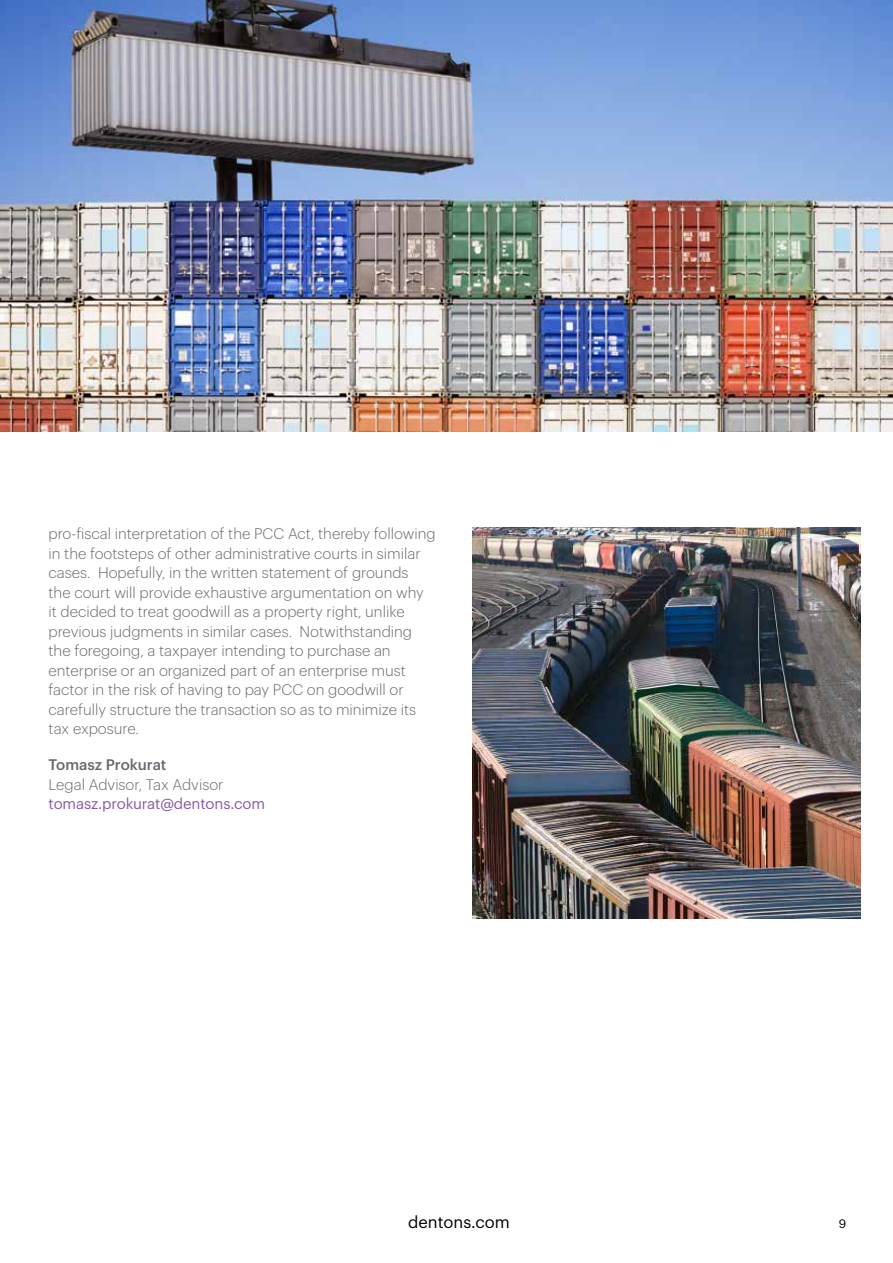
<style>
.page{position:relative;width:893px;height:1263px;background:#fff}
.page>*{position:absolute;margin:0;border:0;box-sizing:border-box;transform-origin:0 0}
.t1{font:16.5px "Dentons Sans";color:#000}
.t2{font:300 15px/19.5px "Dentons Sans";color:#65696e}
.t3{font:15px "Dentons Sans";letter-spacing:-.01em;color:#895ba5}
.t4{font:500 15px "Dentons Sans";color:#65696e}
.t5{font:12px "Dentons Sans";color:#000}
</style>
<div class="page">
<img style="left:0;top:0;width:893px;height:432px">
<img style="left:472px;top:527px;width:389px;height:391px">
<p class="t2" style="left:49px;top:523px;width:389px">pro-fiscal interpretation of the PCC Act, thereby following in the footsteps of other administrative courts in similar cases. Hopefully, in the written statement of grounds<br>the court will provide exhaustive argumentation on why it decided to treat goodwill as a property right, unlike previous judgments in similar cases. Notwithstanding the foregoing, a taxpayer intending to purchase an enterprise or an organized part of an enterprise must factor in the risk of having to pay PCC on goodwill or carefully structure the transaction so as to minimize its tax exposure.</p>
<p class="t4" style="left:49px;top:753px;width:119px">Tomasz Prokurat</p>
<p class="t2" style="left:49px;top:773px;width:176px">Legal Advisor, Tax Advisor</p>
<p class="t3" style="left:49px;top:793px;width:218px">tomasz.prokurat@dentons.com</p>
<p class="t1" style="left:408px;top:1209px;width:103px">dentons.com</p>
<p class="t5" style="left:839px;top:1214px;width:9px">9</p>
</div>
